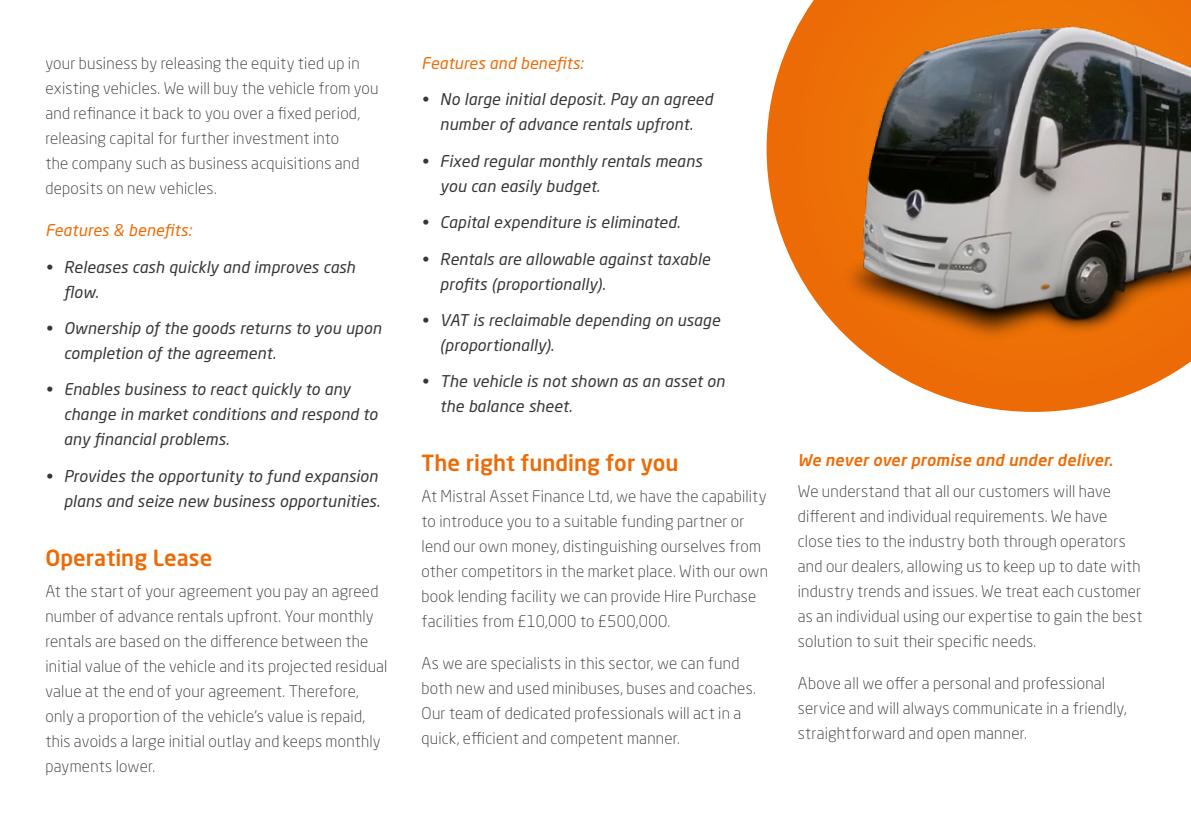
<style>
.page{position:relative;width:1191px;height:840px;background:#fff}
.page>*{position:absolute;margin:0;border:0;box-sizing:border-box;transform-origin:0 0}
.t1{font:500 22px "Neo Sans Std";color:#ed6b06}
.t2{font:300 16px/25px "Neo Sans Std";letter-spacing:.015em;color:#373634}
.t3{font:italic 16px/25px "Neo Sans Std";letter-spacing:.01em;color:#373634}
.t4{font:italic 16px "Neo Sans Std";letter-spacing:.015em;color:#ed6b06}
.t5{font:italic 500 16px "Neo Sans Std";letter-spacing:.015em;color:#ed6b06}
</style>
<div class="page">
<svg style="left:766px;top:0;width:391px;height:411px"></svg>
<img style="left:815px;top:0;width:376px;height:382px">
<p class="t2" style="left:45px;top:50px;width:335px">your business by releasing the equity tied up in existing vehicles. We will buy the vehicle from you and refinance it back to you over a fixed period, releasing capital for further investment into<br>the company such as business acquisitions and deposits on new vehicles.</p>
<p class="t4" style="left:45px;top:220px;width:148px">Features &amp; benefits:</p>
<p class="t3" style="left:64px;top:254px;width:293px;text-indent:-18px">• Releases cash quickly and improves cash flow.</p>
<p class="t3" style="left:64px;top:315px;width:319px;text-indent:-18px">• Ownership of the goods returns to you upon completion of the agreement.</p>
<p class="t3" style="left:64px;top:376px;width:315px;text-indent:-18px">• Enables business to react quickly to any change in market conditions and respond to any financial problems.</p>
<p class="t3" style="left:45px;top:463px;width:336px;text-align:right">• Provides the opportunity to fund expansion plans and seize new business opportunities.</p>
<h1 class="t1" style="left:45px;top:543px;width:168px">Operating Lease</h1>
<p class="t2" style="left:45px;top:578px;width:344px">At the start of your agreement you pay an agreed number of advance rentals upfront. Your monthly rentals are based on the difference between the initial value of the vehicle and its projected residual value at the end of your agreement. Therefore, only a proportion of the vehicle’s value is repaid, this avoids a large initial outlay and keeps monthly payments lower.</p>
<p class="t4" style="left:421px;top:53px;width:163px">Features and benefits:</p>
<p class="t3" style="left:421px;top:87px;width:293px;text-align:center">• No large initial deposit. Pay an agreed number of advance rentals upfront.</p>
<p class="t3" style="left:440px;top:148px;width:264px;text-indent:-18px">• Fixed regular monthly rentals means you can easily budget.</p>
<p class="t3" style="left:421px;top:209px;width:260px">• Capital expenditure is eliminated.</p>
<p class="t3" style="left:440px;top:246px;width:272px;text-indent:-18px">• Rentals are allowable against taxable profits (proportionally).</p>
<p class="t3" style="left:440px;top:307px;width:282px;text-indent:-18px">• VAT is reclaimable depending on usage (proportionally).</p>
<p class="t3" style="left:440px;top:368px;width:286px;text-indent:-18px">• The vehicle is not shown as an asset on the balance sheet.</p>
<h1 class="t1" style="left:421px;top:448px;width:258px">The right funding for you</h1>
<p class="t2" style="left:421px;top:483px;width:348px">At Mistral Asset Finance Ltd, we have the capability to introduce you to a suitable funding partner or lend our own money, distinguishing ourselves from other competitors in the market place. With our own book lending facility we can provide Hire Purchase facilities from £10,000 to £500,000.</p>
<p class="t2" style="left:421px;top:650px;width:336px">As we are specialists in this sector, we can fund both new and used minibuses, buses and coaches.<br>Our team of dedicated professionals will act in a quick, efficient and competent manner.</p>
<p class="t5" style="left:797px;top:450px;width:317px">We never over promise and under deliver.</p>
<p class="t2" style="left:797px;top:478px;width:346px">We understand that all our customers will have different and individual requirements. We have close ties to the industry both through operators and our dealers, allowing us to keep up to date with industry trends and issues. We treat each customer as an individual using our expertise to gain the best solution to suit their specific needs.</p>
<p class="t2" style="left:797px;top:670px;width:330px">Above all we offer a personal and professional service and will always communicate in a friendly, straightforward and open manner.</p>
</div>
